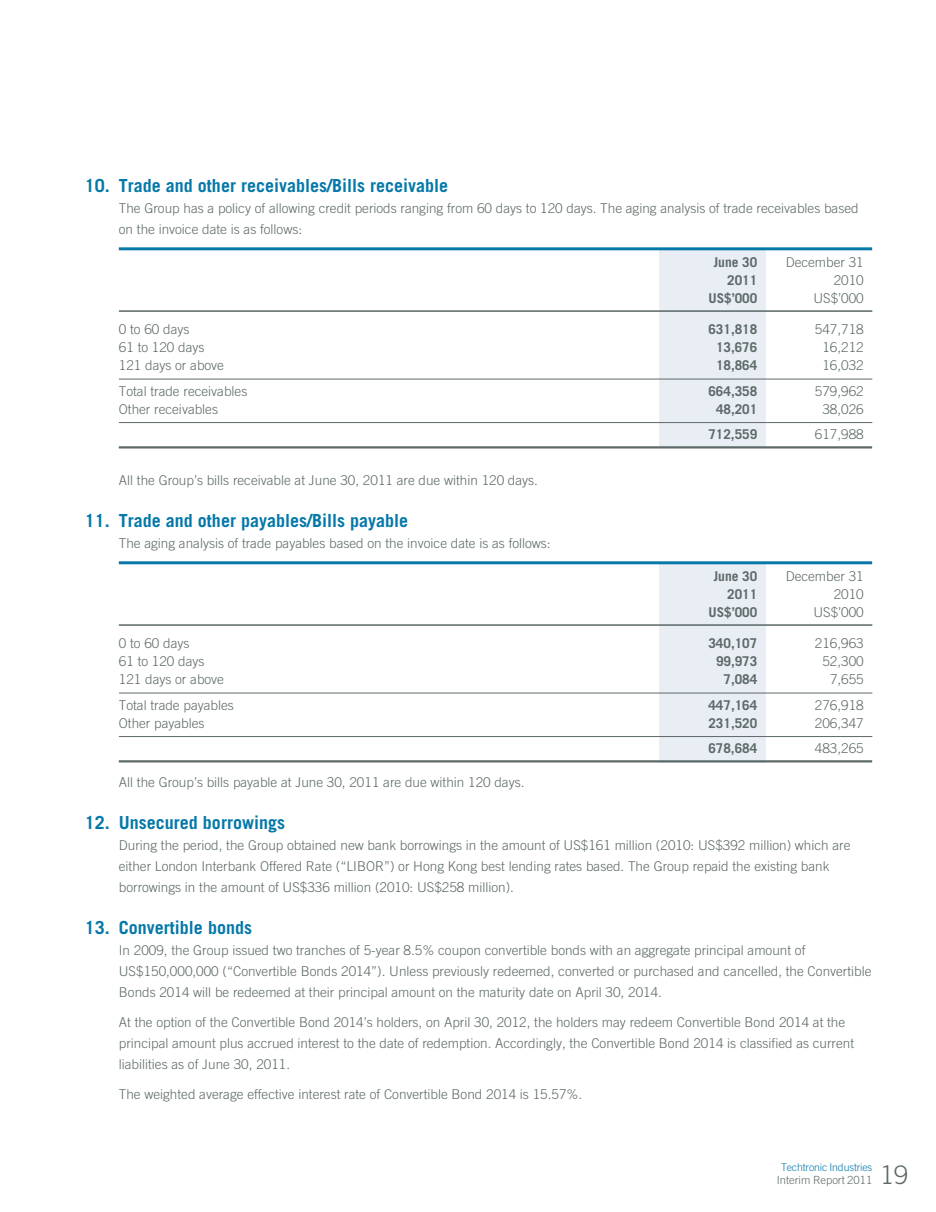
<style>
.page{position:relative;width:936px;height:1212px;background:#fff}
.page>*{position:absolute;margin:0;border:0;box-sizing:border-box;transform-origin:0 0}
.t1{font:300 25.5px "Trade Gothic";color:#5d6a68}
.t2{font:700 18px "Trade Gothic";color:#0578a9}
.t3{font:300 13.5px/21px "Trade Gothic";color:#5d6a68}
.t4{font:700 13.5px "Trade Gothic";color:#5d6a68}
.t5{font:300 11.25px "Trade Gothic";color:#5d6a68}
.t6{font:300 10.5px "Trade Gothic";letter-spacing:-.01em;color:#0578a9}
</style>
<div class="page">
<div style="left:659px;top:250px;width:107px;height:196px;background:#e9edf4"></div>
<hr style="left:119px;top:247px;width:753px;height:3px;background:#0578a9">
<hr style="left:119px;top:310px;width:753px;height:2px;background:#5d6a68">
<hr style="left:119px;top:379px;width:753px;height:1px;background:#5d6a68">
<hr style="left:119px;top:422px;width:753px;height:1px;background:#5d6a68">
<hr style="left:119px;top:446px;width:753px;height:3px;background:#5d6a68">
<div style="left:659px;top:564px;width:107px;height:198px;background:#e9edf4"></div>
<hr style="left:119px;top:561px;width:753px;height:3px;background:#0578a9">
<hr style="left:119px;top:624px;width:753px;height:2px;background:#5d6a68">
<hr style="left:119px;top:693px;width:753px;height:1px;background:#5d6a68">
<hr style="left:119px;top:736px;width:753px;height:1px;background:#5d6a68">
<hr style="left:119px;top:760px;width:753px;height:2px;background:#5d6a68">
<h2 class="t2" style="left:85px;top:179px;width:365px">10. Trade and other receivables/Bills receivable</h2>
<p class="t3" style="left:119px;top:199px;width:741px">The Group has a policy of allowing credit periods ranging from 60 days to 120 days. The aging analysis of trade receivables based on the invoice date is as follows:</p>
<p class="t4" style="left:714px;top:257px;width:45px">June 30</p>
<p class="t3" style="left:786px;top:252px;width:80px">December 31</p>
<p class="t4" style="left:727px;top:275px;width:32px">2011</p>
<p class="t3" style="left:834px;top:271px;width:32px">2010</p>
<p class="t4" style="left:708px;top:293px;width:50px">US$’000</p>
<p class="t3" style="left:813px;top:289px;width:52px">US$’000</p>
<p class="t3" style="left:119px;top:320px;width:72px">0 to 60 days</p>
<p class="t4" style="left:708px;top:324px;width:50px">631,818</p>
<p class="t3" style="left:815px;top:320px;width:50px">547,718</p>
<p class="t3" style="left:119px;top:338px;width:87px">61 to 120 days</p>
<p class="t4" style="left:716px;top:342px;width:43px">13,676</p>
<p class="t3" style="left:822px;top:338px;width:43px">16,212</p>
<p class="t3" style="left:119px;top:356px;width:107px">121 days or above</p>
<p class="t4" style="left:716px;top:360px;width:43px">18,864</p>
<p class="t3" style="left:822px;top:356px;width:43px">16,032</p>
<p class="t3" style="left:119px;top:382px;width:130px">Total trade receivables</p>
<p class="t4" style="left:708px;top:386px;width:50px">664,358</p>
<p class="t3" style="left:815px;top:382px;width:50px">579,962</p>
<p class="t3" style="left:119px;top:400px;width:101px">Other receivables</p>
<p class="t4" style="left:716px;top:404px;width:43px">48,201</p>
<p class="t3" style="left:822px;top:400px;width:43px">38,026</p>
<p class="t4" style="left:708px;top:429px;width:50px">712,559</p>
<p class="t3" style="left:815px;top:425px;width:50px">617,988</p>
<p class="t3" style="left:119px;top:471px;width:421px">All the Group’s bills receivable at June 30, 2011 are due within 120 days.</p>
<h2 class="t2" style="left:85px;top:514px;width:325px">11. Trade and other payables/Bills payable</h2>
<p class="t3" style="left:119px;top:534px;width:433px">The aging analysis of trade payables based on the invoice date is as follows:</p>
<p class="t4" style="left:714px;top:571px;width:45px">June 30</p>
<p class="t3" style="left:786px;top:566px;width:80px">December 31</p>
<p class="t4" style="left:727px;top:589px;width:32px">2011</p>
<p class="t3" style="left:834px;top:584px;width:32px">2010</p>
<p class="t4" style="left:708px;top:607px;width:50px">US$’000</p>
<p class="t3" style="left:813px;top:602px;width:52px">US$’000</p>
<p class="t3" style="left:119px;top:634px;width:72px">0 to 60 days</p>
<p class="t4" style="left:708px;top:638px;width:50px">340,107</p>
<p class="t3" style="left:815px;top:634px;width:50px">216,963</p>
<p class="t3" style="left:119px;top:652px;width:87px">61 to 120 days</p>
<p class="t4" style="left:716px;top:656px;width:43px">99,973</p>
<p class="t3" style="left:822px;top:652px;width:43px">52,300</p>
<p class="t3" style="left:119px;top:670px;width:107px">121 days or above</p>
<p class="t4" style="left:724px;top:674px;width:35px">7,084</p>
<p class="t3" style="left:830px;top:670px;width:35px">7,655</p>
<p class="t3" style="left:119px;top:696px;width:116px">Total trade payables</p>
<p class="t4" style="left:708px;top:700px;width:50px">447,164</p>
<p class="t3" style="left:815px;top:696px;width:50px">276,918</p>
<p class="t3" style="left:119px;top:714px;width:87px">Other payables</p>
<p class="t4" style="left:708px;top:718px;width:50px">231,520</p>
<p class="t3" style="left:815px;top:714px;width:50px">206,347</p>
<p class="t4" style="left:708px;top:743px;width:50px">678,684</p>
<p class="t3" style="left:815px;top:739px;width:50px">483,265</p>
<p class="t3" style="left:119px;top:773px;width:407px">All the Group’s bills payable at June 30, 2011 are due within 120 days.</p>
<h2 class="t2" style="left:85px;top:816px;width:202px">12. Unsecured borrowings</h2>
<p class="t3" style="left:119px;top:836px;width:733px">During the period, the Group obtained new bank borrowings in the amount of US$161 million (2010: US$392 million) which are either London Interbank Offered Rate (“LIBOR”) or Hong Kong best lending rates based. The Group repaid the existing bank borrowings in the amount of US$336 million (2010: US$258 million).</p>
<h2 class="t2" style="left:85px;top:921px;width:169px">13. Convertible bonds</h2>
<p class="t3" style="left:119px;top:941px;width:754px">In 2009, the Group issued two tranches of 5-year 8.5% coupon convertible bonds with an aggregate principal amount of<br>US$150,000,000 (“Convertible Bonds 2014”). Unless previously redeemed, converted or purchased and cancelled, the Convertible<br>Bonds 2014 will be redeemed at their principal amount on the maturity date on April 30, 2014.</p>
<p class="t3" style="left:119px;top:1013px;width:737px">At the option of the Convertible Bond 2014’s holders, on April 30, 2012, the holders may redeem Convertible Bond 2014 at the principal amount plus accrued interest to the date of redemption. Accordingly, the Convertible Bond 2014 is classified as current liabilities as of June 30, 2011.</p>
<p class="t3" style="left:119px;top:1085px;width:465px">The weighted average effective interest rate of Convertible Bond 2014 is 15.57%.</p>
<p class="t6" style="left:781px;top:1163px;width:93px">Techtronic Industries</p>
<p class="t5" style="left:777px;top:1176px;width:97px">Interim Report 2011</p>
<h1 class="t1" style="left:880px;top:1166px;width:30px">19</h1>
</div>
